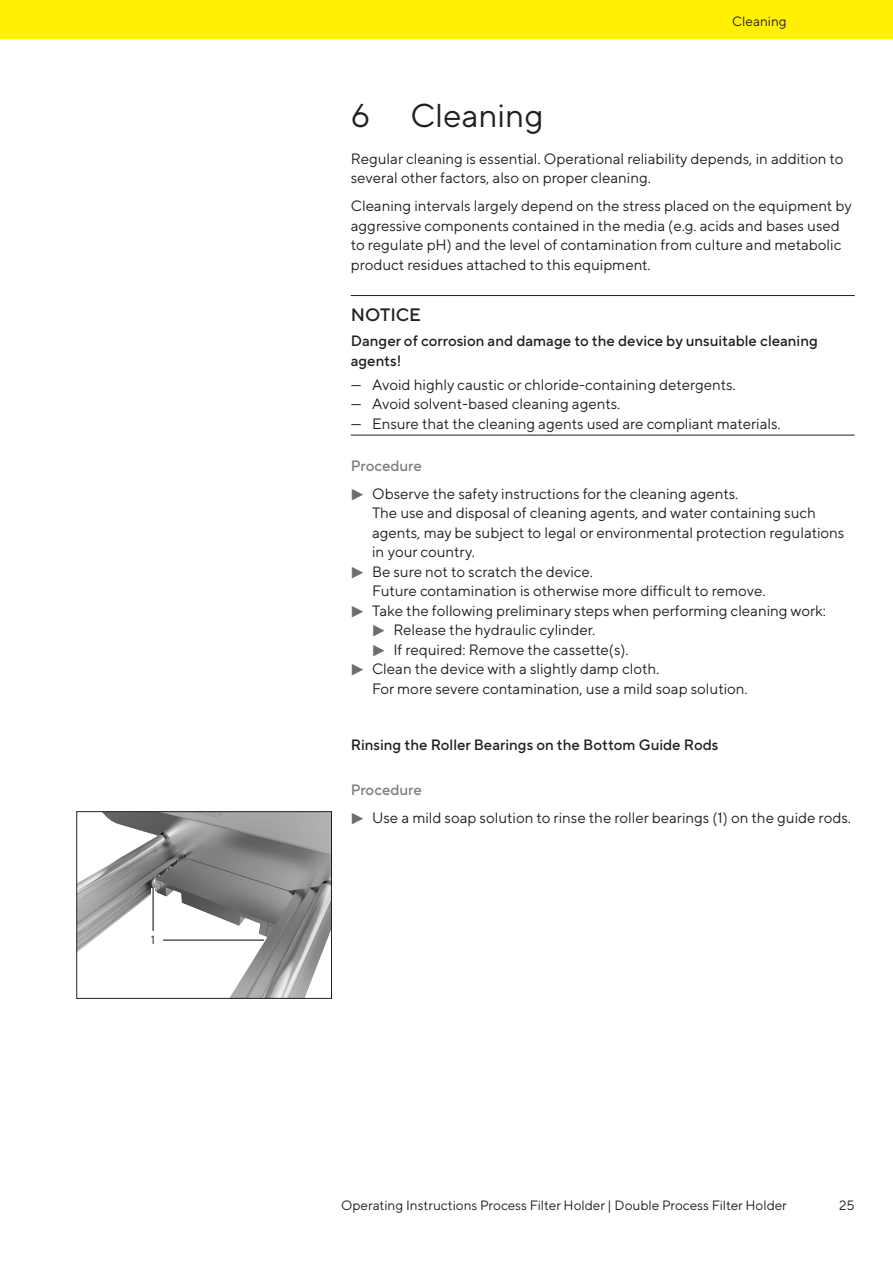
<style>
.page{position:relative;width:893px;height:1263px;background:#fff}
.page>*{position:absolute;margin:0;border:0;box-sizing:border-box;transform-origin:0 0}
.t1{font:33px "TT Norms Pro";color:#231f20}
.t2{font:500 18px "TT Norms Pro";color:#231f20}
.t3{font:15px/19.5px "TT Norms Pro";color:#231f20}
.t4{font:500 15px/19.5px "TT Norms Pro";color:#231f20}
.t5{font:13.5px "TT Norms Pro";color:#231f20}
.t6{font:12px "TT Norms Pro";color:#231f20}
.s1{font-weight:500;color:#7c7e81}
.s2{font-family:"PIK72022";color:#6c6d70}
</style>
<div class="page">
<div style="left:0;top:0;width:893px;height:38px;background:#fff101"></div>
<hr style="left:351px;top:295px;width:504px;height:1px;background:#231f20">
<hr style="left:351px;top:435px;width:504px;height:1px;background:#231f20">
<img style="left:79px;top:813px;width:251px;height:183px">
<div style="left:77px;top:811px;width:255px;height:187px;border:1px solid #231f20"></div>
<hr style="left:164px;top:938px;width:100px;height:3px;background:#fff">
<hr style="left:164px;top:939px;width:100px;height:2px;background:#231f20">
<hr style="left:152px;top:888px;width:3px;height:42px;background:#fff">
<hr style="left:153px;top:888px;width:1px;height:42px;background:#231f20">
<p class="t6" style="left:151px;top:931px;width:6px">1</p>
<p class="t5" style="left:732px;top:11px;width:56px">Cleaning</p>
<h1 class="t1" style="left:351px;top:92px;width:194px">6 Cleaning</h1>
<p class="t3" style="left:351px;top:147px;width:494px">Regular cleaning is essential. Operational reliability depends, in addition to several other factors, also on proper cleaning.</p>
<p class="t3" style="left:351px;top:195px;width:502px">Cleaning intervals largely depend on the stress placed on the equipment by aggressive components contained in the media (e.g. acids and bases used to regulate pH) and the level of contamination from culture and metabolic product residues attached to this equipment.</p>
<p class="t2" style="left:351px;top:301px;width:72px">NOTICE</p>
<p class="t4" style="left:351px;top:330px;width:468px">Danger of corrosion and damage to the device by unsuitable cleaning agents!</p>
<p class="t3" style="left:351px;top:373px;width:386px">— Avoid highly caustic or chloride-containing detergents.</p>
<p class="t3" style="left:351px;top:393px;width:271px">— Avoid solvent-based cleaning agents.</p>
<p class="t3" style="left:351px;top:412px;width:431px">— Ensure that the cleaning agents used are compliant materials.</p>
<p class="t3" style="left:351px;top:450px;width:389px;line-height:28px"><span class="s1">Procedure<br></span><span class="s2">t</span> Observe the safety instructions for the cleaning agents.</p>
<p class="t3" style="left:372px;top:502px;width:445px">The use and disposal of cleaning agents, and water containing such</p>
<p class="t3" style="left:372px;top:522px;width:474px">agents, may be subject to legal or environmental protection regulations</p>
<p class="t3" style="left:372px;top:541px;width:104px">in your country.</p>
<p class="t3" style="left:351px;top:561px;width:244px"><span class="s2">t</span> Be sure not to scratch the device.</p>
<p class="t3" style="left:372px;top:580px;width:395px">Future contamination is otherwise more difficult to remove.</p>
<p class="t3" style="left:351px;top:600px;width:477px"><span class="s2">t</span> Take the following preliminary steps when performing cleaning work:</p>
<p class="t3" style="left:372px;top:619px;width:225px"><span class="s2">t</span> Release the hydraulic cylinder.</p>
<p class="t3" style="left:372px;top:639px;width:258px"><span class="s2">t</span> If required: Remove the cassette(s).</p>
<p class="t3" style="left:351px;top:658px;width:310px"><span class="s2">t</span> Clean the device with a slightly damp cloth.</p>
<p class="t3" style="left:372px;top:678px;width:377px">For more severe contamination, use a mild soap solution.</p>
<p class="t4" style="left:351px;top:734px;width:369px">Rinsing the Roller Bearings on the Bottom Guide Rods</p>
<p class="t3" style="left:351px;top:774px;width:502px;line-height:28px"><span class="s1">Procedure<br></span><span class="s2">t</span> Use a mild soap solution to rinse the roller bearings (1) on the guide rods.</p>
<p class="t5" style="left:341px;top:1195px;width:447px">Operating Instructions Process Filter Holder | Double Process Filter Holder</p>
<p class="t5" style="left:839px;top:1195px;width:17px">25</p>
</div>
